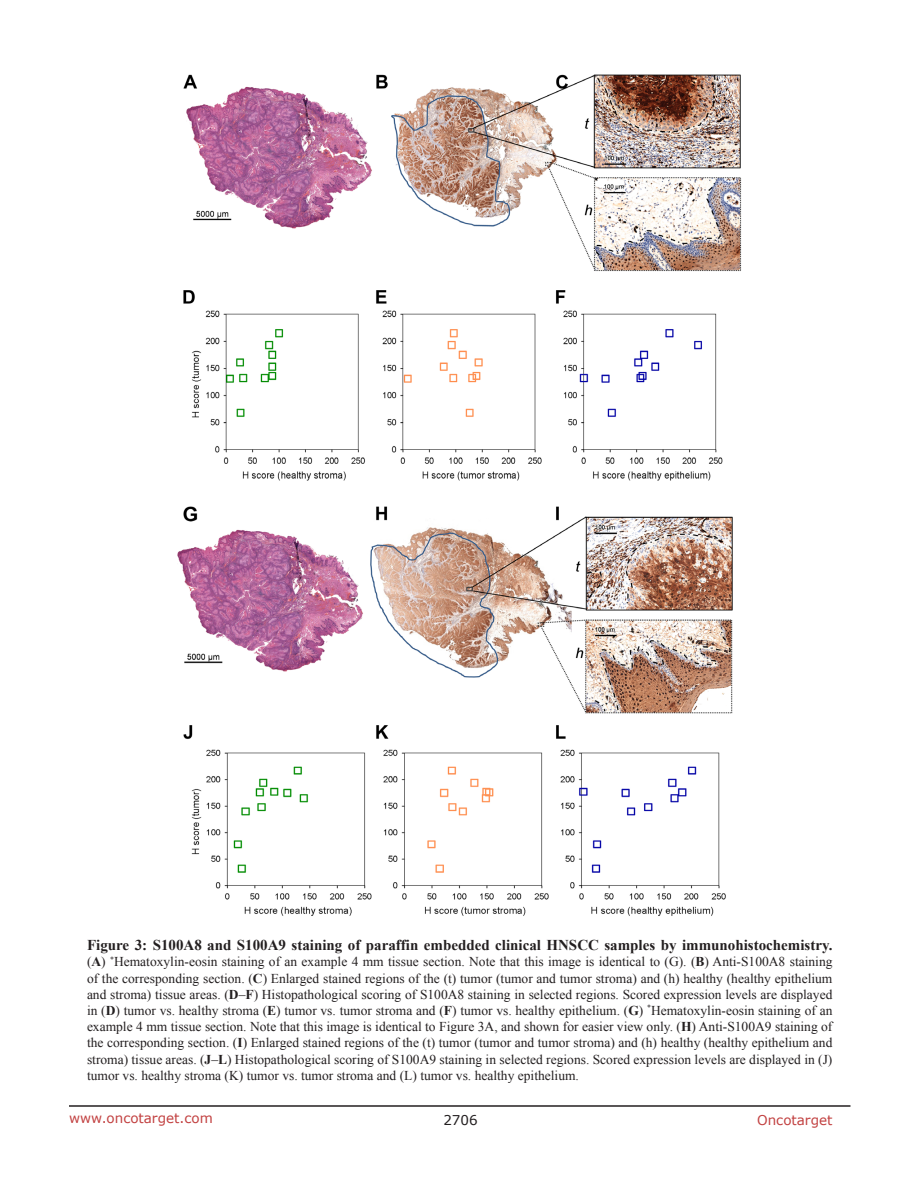
<style>
.page{position:relative;width:918px;height:1188px;background:#fff}
.page>*{position:absolute;margin:0;border:0;box-sizing:border-box;transform-origin:0 0}
.Figuretrx{font:700 15px "Times New Roman";color:#231f20}
.Figuretrx-2{font:13.5px/16.2px "Times New Roman";color:#231f20;text-align:justify}
.t1{font:13.5px "Verdana";color:#c24141}
.t2{font:13.5px "Verdana";color:#231f20}
.s1{font-weight:700}
</style>
<div class="page">
<hr style="left:69px;top:1105px;width:781px;height:2px;background:#231f20">
<img style="left:178px;top:75px;width:564px;height:841px">
<p class="Figuretrx" style="left:87px;top:934px;width:747px">Figure 3: S100A8 and S100A9 staining of paraffin embedded clinical HNSCC samples by immunohistochemistry.</p>
<p class="Figuretrx-2" style="left:87px;top:953px;width:747px">(<span class="s1">A</span>) <sup>*</sup>Hematoxylin-eosin staining of an example 4 mm tissue section. Note that this image is identical to (G). (<span class="s1">B</span>) Anti-S100A8 staining of the corresponding section. (<span class="s1">C</span>) Enlarged stained regions of the (t) tumor (tumor and tumor stroma) and (h) healthy (healthy epithelium and stroma) tissue areas. (<span class="s1">D</span>–<span class="s1">F</span>) Histopathological scoring of S100A8 staining in selected regions. Scored expression levels are displayed in (<span class="s1">D</span>) tumor vs. healthy stroma (<span class="s1">E</span>) tumor vs. tumor stroma and (<span class="s1">F</span>) tumor vs. healthy epithelium. (<span class="s1">G</span>) <sup>*</sup>Hematoxylin-eosin staining of an example 4 mm tissue section. Note that this image is identical to Figure 3A, and shown for easier view only. (<span class="s1">H</span>) Anti-S100A9 staining of the corresponding section. (<span class="s1">I</span>) Enlarged stained regions of the (t) tumor (tumor and tumor stroma) and (h) healthy (healthy epithelium and stroma) tissue areas. (<span class="s1">J</span>–<span class="s1">L</span>) Histopathological scoring of S100A9 staining in selected regions. Scored expression levels are displayed in (J) tumor vs. healthy stroma (K) tumor vs. tumor stroma and (L) tumor vs. healthy epithelium.</p>
<p class="t1" style="left:69px;top:1109px;width:145px">www.oncotarget.com</p>
<p class="t2" style="left:443px;top:1111px;width:36px">2706</p>
<p class="t1" style="left:757px;top:1111px;width:77px">Oncotarget</p>
</div>
